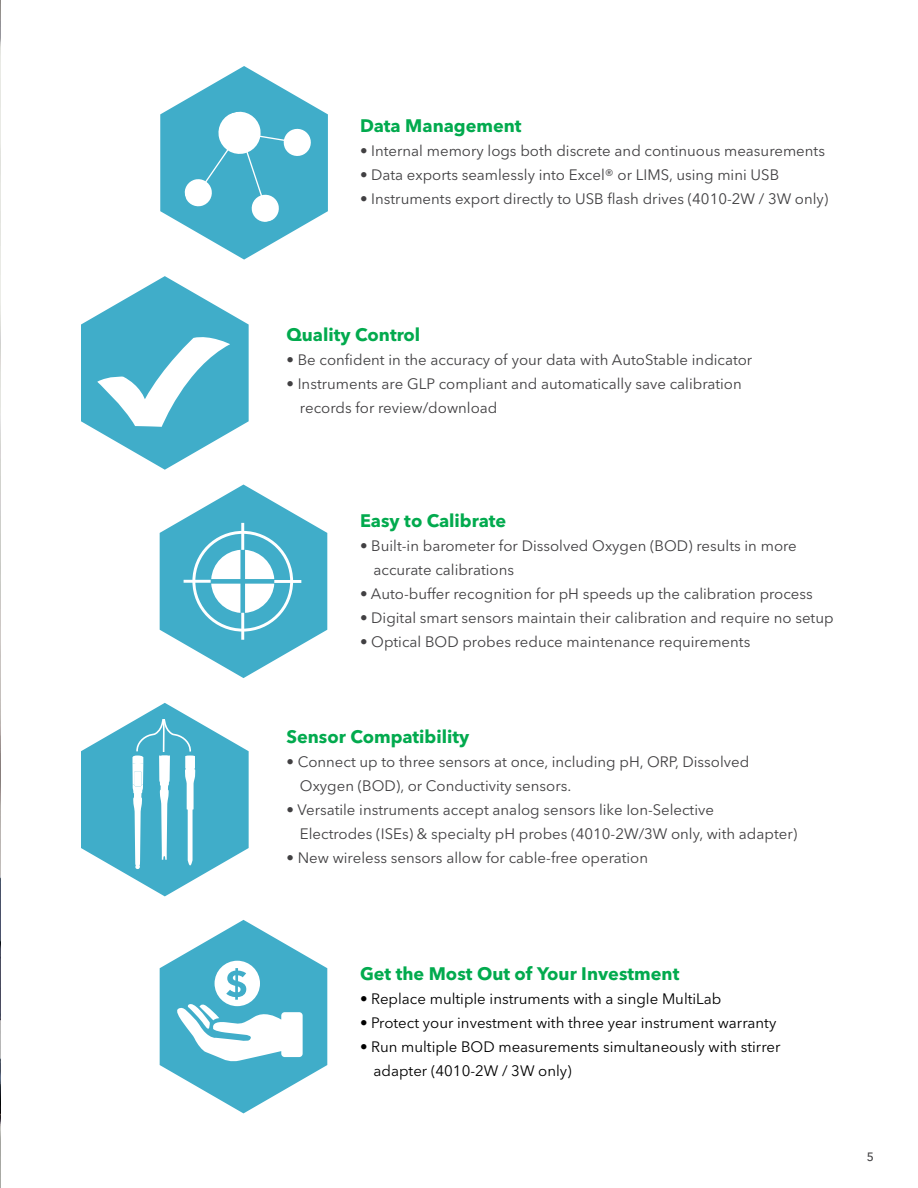
<style>
.page{position:relative;width:918px;height:1188px;background:#fff}
.page>*{position:absolute;margin:0;border:0;box-sizing:border-box;transform-origin:0 0}
.t1{font:700 18px "Avenir Next LT Pro";color:#02aa4e}
.t2{font:15px/24px "Avenir Next LT Pro";color:#414042}
.t3{font:15px/24px "Avenir Next LT Pro";color:#000}
.t4{font:500 12px "Avenir Next LT Pro";color:#414042}
</style>
<div class="page">
<img style="left:0;top:0;width:1px;height:1188px">
<svg style="left:160px;top:66px;width:168px;height:194px"></svg>
<svg style="left:160px;top:920px;width:167px;height:193px"></svg>
<svg style="left:81px;top:276px;width:168px;height:194px"></svg>
<svg style="left:160px;top:485px;width:167px;height:193px"></svg>
<svg style="left:81px;top:703px;width:168px;height:193px"></svg>
<p class="t1" style="left:360px;top:115px;width:163px">Data Management</p>
<p class="t2" style="left:360px;top:139px;width:467px">• Internal memory logs both discrete and continuous measurements</p>
<p class="t2" style="left:360px;top:163px;width:421px">• Data exports seamlessly into Excel® or LIMS, using mini USB</p>
<p class="t2" style="left:360px;top:187px;width:470px">• Instruments export directly to USB flash drives (4010-2W / 3W only)</p>
<p class="t1" style="left:286px;top:324px;width:135px">Quality Control</p>
<p class="t2" style="left:286px;top:348px;width:467px">• Be confident in the accuracy of your data with AutoStable indicator</p>
<p class="t2" style="left:300px;top:372px;width:443px;text-indent:-14px">• Instruments are GLP compliant and automatically save calibration records for review/download</p>
<p class="t1" style="left:360px;top:509px;width:148px">Easy to Calibrate</p>
<p class="t2" style="left:374px;top:533px;width:425px;text-indent:-14px">• Built-in barometer for Dissolved Oxygen (BOD) results in more accurate calibrations</p>
<p class="t2" style="left:360px;top:581px;width:454px">• Auto-buffer recognition for pH speeds up the calibration process</p>
<p class="t2" style="left:360px;top:605px;width:475px">• Digital smart sensors maintain their calibration and require no setup</p>
<p class="t2" style="left:360px;top:629px;width:392px">• Optical BOD probes reduce maintenance requirements</p>
<p class="t1" style="left:286px;top:726px;width:184px">Sensor Compatibility</p>
<p class="t2" style="left:300px;top:750px;width:451px;text-indent:-14px">• Connect up to three sensors at once, including pH, ORP, Dissolved<br>Oxygen (BOD), or Conductivity sensors.</p>
<p class="t2" style="left:300px;top:798px;width:499px;text-indent:-14px">• Versatile instruments accept analog sensors like Ion-Selective<br>Electrodes (ISEs) &amp; specialty pH probes (4010-2W/3W only, with adapter)</p>
<p class="t2" style="left:286px;top:846px;width:363px">• New wireless sensors allow for cable-free operation</p>
<p class="t1" style="left:360px;top:963px;width:321px">Get the Most Out of Your Investment</p>
<p class="t3" style="left:360px;top:987px;width:363px">• Replace multiple instruments with a single MultiLab</p>
<p class="t3" style="left:360px;top:1011px;width:418px">• Protect your investment with three year instrument warranty</p>
<p class="t3" style="left:374px;top:1035px;width:409px;text-indent:-14px">• Run multiple BOD measurements simultaneously with stirrer adapter (4010-2W / 3W only)</p>
<p class="t4" style="left:867px;top:1150px;width:9px">5</p>
</div>
